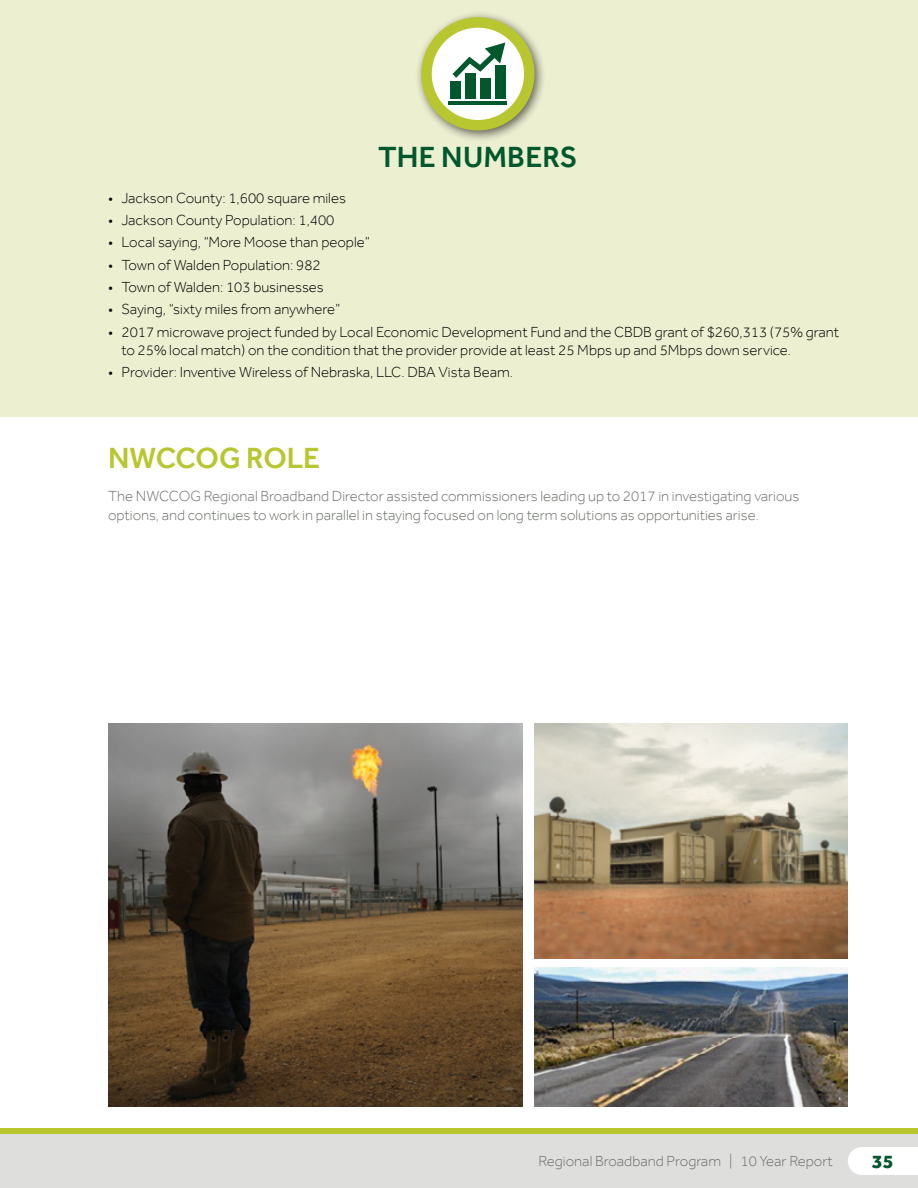
<style>
.page{position:relative;width:918px;height:1188px;background:#fff}
.page>*{position:absolute;margin:0;border:0;box-sizing:border-box;transform-origin:0 0}
.t1{font:500 30px "Effra";letter-spacing:-.01em;color:#b8c62f}
.t2{font:500 30px "Effra";letter-spacing:.005em;color:#00582c}
.t3{font:800 19.5px "Effra";color:#00582c}
.t4{font:300 15px/18px "Effra";color:#000}
.t5{font:300 15px/19.5px "Effra";color:#6b7069}
</style>
<div class="page">
<div style="left:0;top:1129px;width:918px;height:59px;background:#dededc"></div>
<div style="left:0;top:1129px;width:918px;height:5px;background:#b8c62f"></div>
<div style="left:848px;top:1147px;width:70px;height:28px;background:#fff"></div>
<div style="left:0;top:0;width:918px;height:417px;background:#edefd1"></div>
<div style="left:415px;top:11px;width:132px;height:132px;background:#000;opacity:.6"></div>
<svg style="left:427px;top:22px;width:102px;height:103px;background:#edf1d3"></svg>
<div style="left:421px;top:17px;width:114px;height:113px;border:10px solid #b8c62f;border-radius:50%"></div>
<svg style="left:453px;top:43px;width:52px;height:35px;background:#b2ccbf"></svg>
<div style="left:495px;top:66px;width:10px;height:33px;background:#00582c"></div>
<div style="left:465px;top:74px;width:11px;height:25px;background:#00582c"></div>
<hr style="left:448px;top:101px;width:59px;height:4px;background:#00582c">
<div style="left:480px;top:79px;width:10px;height:20px;background:#00582c"></div>
<div style="left:450px;top:82px;width:11px;height:17px;background:#00582c"></div>
<img style="left:535px;top:968px;width:313px;height:139px">
<img style="left:535px;top:724px;width:313px;height:234px">
<img style="left:108px;top:724px;width:415px;height:383px">
<h1 class="t2" style="left:378px;top:139px;width:201px">THE NUMBERS</h1>
<p class="t4" style="left:108px;top:189px;width:239px">• Jackson County: 1,600 square miles</p>
<p class="t4" style="left:108px;top:211px;width:228px">• Jackson County Population: 1,400</p>
<p class="t4" style="left:108px;top:233px;width:263px">• Local saying, “More Moose than people”</p>
<p class="t4" style="left:108px;top:256px;width:214px">• Town of Walden Population: 982</p>
<p class="t4" style="left:108px;top:278px;width:217px">• Town of Walden: 103 businesses</p>
<p class="t4" style="left:108px;top:300px;width:234px">• Saying, “sixty miles from anywhere”</p>
<p class="t4" style="left:122px;top:323px;width:719px;text-indent:-14px">• 2017 microwave project funded by Local Economic Development Fund and the CBDB grant of $260,313 (75% grant to 25% local match) on the condition that the provider provide at least 25 Mbps up and 5Mbps down service.</p>
<p class="t4" style="left:108px;top:363px;width:407px">• Provider: Inventive Wireless of Nebraska, LLC. DBA Vista Beam.</p>
<h1 class="t1" style="left:108px;top:440px;width:214px">NWCCOG ROLE</h1>
<p class="t5" style="left:108px;top:486px;width:693px">The NWCCOG Regional Broadband Director assisted commissioners leading up to 2017 in investigating various options, and continues to work in parallel in staying focused on long term solutions as opportunities arise.</p>
<p class="t5" style="left:539px;top:1151px;width:296px">Regional Broadband Program | 10 Year Report</p>
<h2 class="t3" style="left:872px;top:1149px;width:23px">35</h2>
</div>
